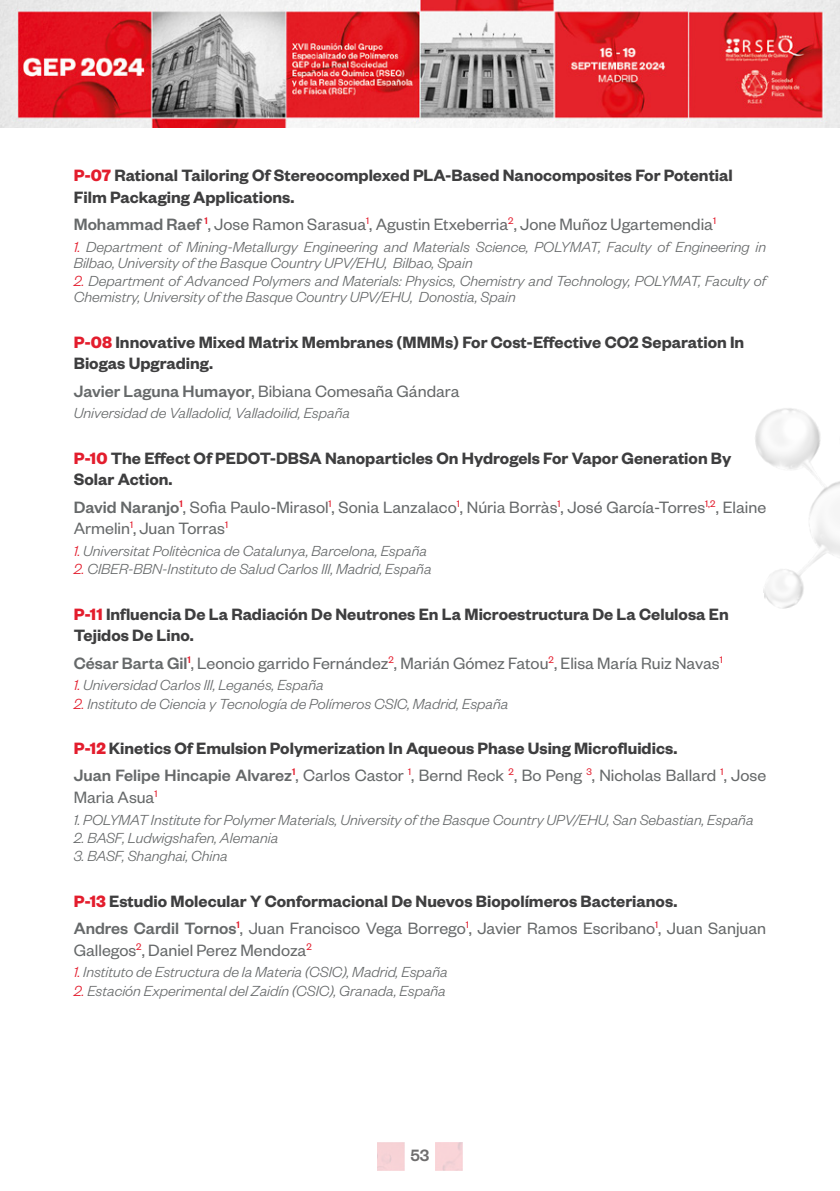
<style>
.page{position:relative;width:840px;height:1191px;background:#fff}
.page>*{position:absolute;margin:0;border:0;box-sizing:border-box;transform-origin:0 0}
.TXT_COMUN_-_GREP{font:18px/21.6px "Founders Grotesk";color:#66696a}
.TITULO_PONENCIA{font:600 18px/21.6px "Founders Grotesk";color:#3e3e3f}
.t1{font:500 18px "Founders Grotesk";color:#6e6d6d}
.FILIACIONES_-_GREP{font:italic 300 16px/16px "Founders Grotesk";color:#66696a}
.s1{font-weight:700;color:#e31d2d}
.s2{font-weight:500}
.s3{color:#e31d2d}
</style>
<div class="page">
<img style="left:0;top:0;width:839px;height:127px">
<img style="left:755px;top:408px;width:84px;height:201px">
<p class="TITULO_PONENCIA" style="left:74px;top:164px;width:660px"><span class="s1">P-07</span> Rational Tailoring Of Stereocomplexed PLA-Based Nanocomposites For Potential<br>Film Packaging Applications.</p>
<p class="TXT_COMUN_-_GREP" style="left:74px;top:213px;width:643px"><span class="s2">Mohammad Raef</span> <sup>1</sup>, Jose Ramon Sarasua<sup>1</sup>, Agustin Etxeberria<sup>2</sup>, Jone Muñoz Ugartemendia<sup>1</sup></p>
<p class="FILIACIONES_-_GREP" style="left:74px;top:238px;width:693px"><span class="s3">1.</span> Department of Mining-Metallurgy Engineering and Materials Science, POLYMAT, Faculty of Engineering in<br>Bilbao, University of the Basque Country UPV/EHU, Bilbao, Spain</p>
<p class="FILIACIONES_-_GREP" style="left:74px;top:272px;width:693px"><span class="s3">2.</span> Department of Advanced Polymers and Materials: Physics, Chemistry and Technology, POLYMAT, Faculty of<br>Chemistry, University of the Basque Country UPV/EHU, Donostia, Spain</p>
<p class="TITULO_PONENCIA" style="left:74px;top:330px;width:671px"><span class="s1">P-08</span> Innovative Mixed Matrix Membranes (MMMs) For Cost-Effective CO2 Separation In<br>Biogas Upgrading.</p>
<p class="TXT_COMUN_-_GREP" style="left:74px;top:379px;width:387px"><span class="s2">Javier Laguna Humayor</span>, Bibiana Comesaña Gándara</p>
<p class="FILIACIONES_-_GREP" style="left:74px;top:404px;width:277px">Universidad de Valladolid, Valladoilid, España</p>
<p class="TITULO_PONENCIA" style="left:74px;top:446px;width:658px"><span class="s1">P-10</span> The Effect Of PEDOT-DBSA Nanoparticles On Hydrogels For Vapor Generation By<br>Solar Action.</p>
<p class="TXT_COMUN_-_GREP" style="left:74px;top:495px;width:693px"><span class="s2">David Naranjo</span><sup>1</sup>, Sofia Paulo-Mirasol<sup>1</sup>, Sonia Lanzalaco<sup>1</sup>, Núria Borràs<sup>1</sup>, José García-Torres<sup>1,2</sup>, Elaine<br>Armelin<sup>1</sup>, Juan Torras<sup>1</sup></p>
<p class="FILIACIONES_-_GREP" style="left:74px;top:542px;width:354px"><span class="s3">1.</span> Universitat Politècnica de Catalunya, Barcelona, España</p>
<p class="FILIACIONES_-_GREP" style="left:74px;top:560px;width:359px"><span class="s3">2.</span> CIBER-BBN-Instituto de Salud Carlos III, Madrid, España</p>
<p class="TITULO_PONENCIA" style="left:74px;top:602px;width:656px"><span class="s1">P-11</span> Influencia De La Radiación De Neutrones En La Microestructura De La Celulosa En<br>Tejidos De Lino.</p>
<p class="TXT_COMUN_-_GREP" style="left:74px;top:651px;width:650px"><span class="s2">César Barta Gil</span><sup>1</sup>, Leoncio garrido Fernández<sup>2</sup>, Marián Gómez Fatou<sup>2</sup>, Elisa María Ruiz Navas<sup>1</sup></p>
<p class="FILIACIONES_-_GREP" style="left:74px;top:676px;width:251px"><span class="s3">1.</span> Universidad Carlos III, Leganés, España</p>
<p class="FILIACIONES_-_GREP" style="left:74px;top:694px;width:436px"><span class="s3">2.</span> Instituto de Ciencia y Tecnología de Polímeros CSIC, Madrid, España</p>
<p class="TITULO_PONENCIA" style="left:74px;top:736px;width:604px"><span class="s1">P-12</span> Kinetics Of Emulsion Polymerization In Aqueous Phase Using Microfluidics.</p>
<p class="TXT_COMUN_-_GREP" style="left:74px;top:764px;width:693px"><span class="s2">Juan Felipe Hincapie Alvarez</span><sup>1</sup>, Carlos Castor <sup>1</sup>, Bernd Reck <sup>2</sup>, Bo Peng <sup>3</sup>, Nicholas Ballard <sup>1</sup>, Jose<br>Maria Asua<sup>1</sup></p>
<p class="FILIACIONES_-_GREP" style="left:74px;top:810px;width:680px">1. POLYMAT Institute for Polymer Materials, University of the Basque Country UPV/EHU, San Sebastian, España</p>
<p class="FILIACIONES_-_GREP" style="left:74px;top:829px;width:206px">2. BASF, Ludwigshafen, Alemania</p>
<p class="FILIACIONES_-_GREP" style="left:74px;top:847px;width:155px">3. BASF, Shanghai, China</p>
<p class="TITULO_PONENCIA" style="left:74px;top:889px;width:604px"><span class="s1">P-13</span> Estudio Molecular Y Conformacional De Nuevos Biopolímeros Bacterianos.</p>
<p class="TXT_COMUN_-_GREP" style="left:74px;top:916px;width:693px"><span class="s2">Andres Cardil Tornos</span><sup>1</sup>, Juan Francisco Vega Borrego<sup>1</sup>, Javier Ramos Escribano<sup>1</sup>, Juan Sanjuan<br>Gallegos<sup>2</sup>, Daniel Perez Mendoza<sup>2</sup></p>
<p class="FILIACIONES_-_GREP" style="left:74px;top:963px;width:375px"><span class="s3">1.</span> Instituto de Estructura de la Materia (CSIC), Madrid, España</p>
<p class="FILIACIONES_-_GREP" style="left:74px;top:981px;width:373px"><span class="s3">2.</span> Estación Experimental del Zaidín (CSIC), Granada, España</p>
<p class="t1" style="left:410px;top:1144px;width:20px">53</p>
</div>
